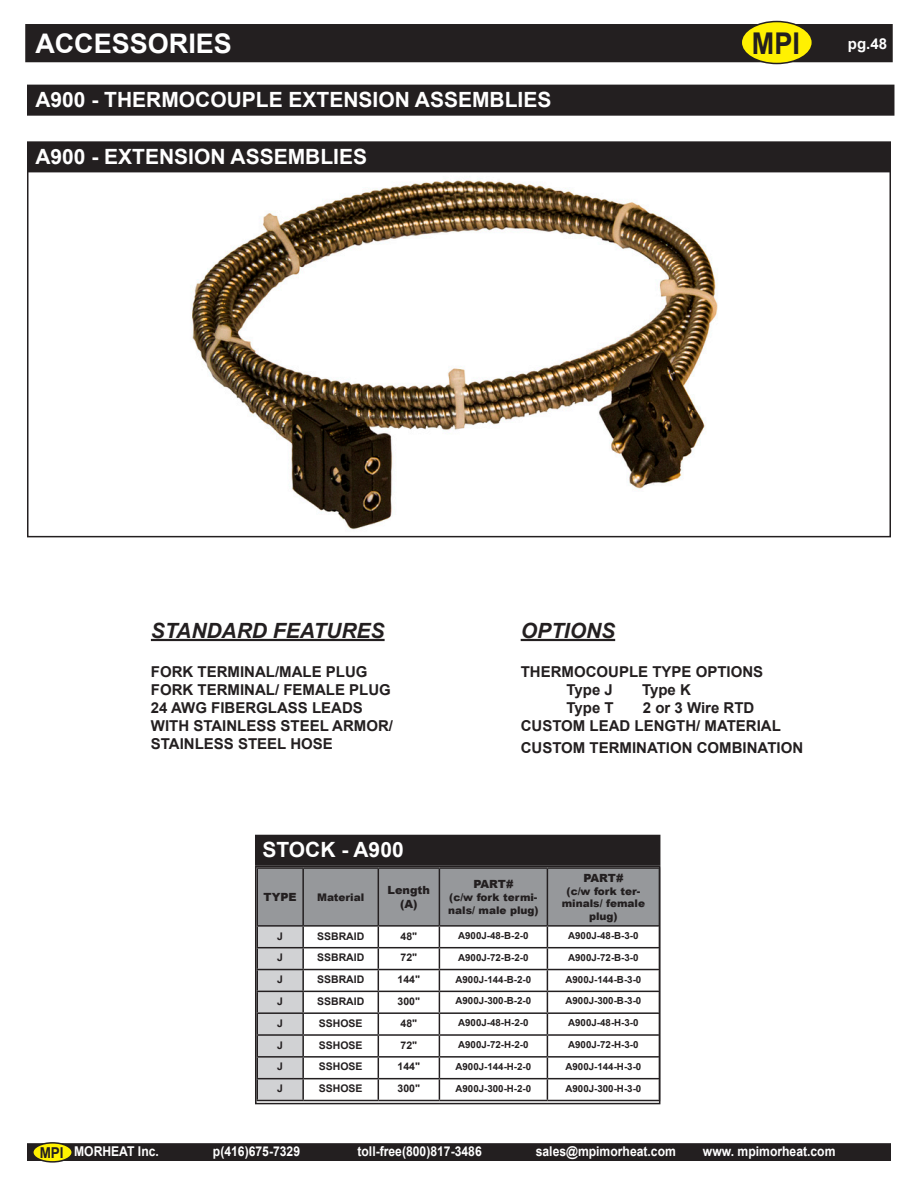
<style>
.page{position:relative;width:918px;height:1188px;background:#fff}
.page>*{position:absolute;margin:0;border:0;box-sizing:border-box;transform-origin:0 0}
.t1{font:700 30px "Arial";color:#231f20;scale:.9 1}
.t2{font:700 27px "Arial";color:#fff}
.t3{font:700 21px "Arial";color:#fff}
.t4{font:italic 700 21px "Arial";color:#231f20}
.t5{font:700 15px/18px "Arial";color:#231f20}
.t6{font:700 15px "Arial";color:#fff}
.t7{font:700 13.5px "Arial";color:#fff;scale:.9 1}
.t8{font:900 11.25px/13.5px "Arial";color:#231f20;text-align:center}
.t9{font:700 10.5px "Arial";color:#231f20}
.t10{font:900 10.5px/12.6px "Arial";color:#231f20}
.t11{font:700 9.75px "Arial";color:#231f20}
.s1{font-size:15px;color:#231f20}
</style>
<div class="page">
<div style="left:28px;top:27px;width:862px;height:32px;background:#231f20"></div>
<div style="left:25px;top:24px;width:868px;height:38px;border:6px solid #231f20"></div>
<div style="left:741px;top:22px;width:71px;height:42px;background:#fff101;border-radius:50%"></div>
<div style="left:741px;top:21px;width:72px;height:43px;border:2px solid #231f20;border-radius:50%"></div>
<div style="left:30px;top:1146px;width:858px;height:12px;background:#231f20"></div>
<div style="left:27px;top:1143px;width:864px;height:18px;border:6px solid #231f20"></div>
<div style="left:33px;top:1143px;width:39px;height:19px;background:#fff101;border-radius:50%"></div>
<div style="left:32px;top:1142px;width:41px;height:21px;border:2px solid #231f20;border-radius:50%"></div>
<img style="left:123px;top:172px;width:672px;height:358px">
<div style="left:30px;top:88px;width:861px;height:25px;background:#231f20"></div>
<div style="left:27px;top:85px;width:867px;height:31px;border:6px solid #231f20"></div>
<hr style="left:151px;top:639px;width:234px;height:2px;background:#231f20">
<hr style="left:521px;top:639px;width:94px;height:2px;background:#231f20">
<svg style="left:258px;top:869px;width:399px;height:231px"></svg>
<hr style="left:256px;top:1100px;width:47px;height:1px;background:#231f20">
<hr style="left:303px;top:1100px;width:75px;height:1px;background:#231f20">
<hr style="left:378px;top:1100px;width:61px;height:1px;background:#231f20">
<hr style="left:439px;top:1100px;width:108px;height:1px;background:#231f20">
<hr style="left:547px;top:1100px;width:113px;height:1px;background:#231f20">
<hr style="left:439px;top:869px;width:1px;height:56px;background:#231f20">
<hr style="left:547px;top:869px;width:1px;height:56px;background:#231f20">
<hr style="left:256px;top:925px;width:47px;height:2px;background:#231f20">
<hr style="left:303px;top:925px;width:75px;height:2px;background:#231f20">
<hr style="left:378px;top:925px;width:61px;height:2px;background:#231f20">
<hr style="left:439px;top:925px;width:108px;height:2px;background:#231f20">
<hr style="left:547px;top:925px;width:113px;height:2px;background:#231f20">
<div style="left:255px;top:866px;width:405px;height:238px;border:2px solid #231f20"></div>
<div style="left:258px;top:838px;width:399px;height:25px;background:#231f20"></div>
<div style="left:255px;top:835px;width:405px;height:31px;border:6px solid #231f20"></div>
<div style="left:30px;top:144px;width:858px;height:25px;background:#231f20"></div>
<div style="left:27px;top:141px;width:864px;height:31px;border:6px solid #231f20"></div>
<div style="left:27px;top:142px;width:864px;height:395px;border:2px solid #231f20"></div>
<p class="t2" style="left:35px;top:24px;width:198px">ACCESSORIES</p>
<p class="t3" style="left:35px;top:85px;width:518px">A900 - THERMOCOUPLE EXTENSION ASSEMBLIES</p>
<p class="t3" style="left:35px;top:142px;width:333px">A900 - EXTENSION ASSEMBLIES</p>
<h1 class="t1" style="left:752px;top:22px;width:55px">MPI</h1>
<h3 class="t6" style="left:848px;top:33px;width:41px">pg.48</h3>
<p class="t4" style="left:151px;top:616px;width:235px">STANDARD FEATURES</p>
<p class="t5" style="left:151px;top:663px;width:218px">FORK TERMINAL/MALE PLUG</p>
<p class="t5" style="left:151px;top:681px;width:242px">FORK TERMINAL/ FEMALE PLUG</p>
<p class="t5" style="left:151px;top:699px;width:244px">24 AWG FIBERGLASS LEADS<br>WITH STAINLESS STEEL ARMOR/<br>STAINLESS STEEL HOSE</p>
<p class="t4" style="left:521px;top:616px;width:96px">OPTIONS</p>
<p class="t5" style="left:521px;top:663px;width:244px">THERMOCOUPLE TYPE OPTIONS</p>
<p class="t5" style="left:567px;top:681px;width:48px">Type J</p>
<p class="t5" style="left:642px;top:681px;width:50px">Type K</p>
<p class="t5" style="left:567px;top:699px;width:49px">Type T</p>
<p class="t5" style="left:643px;top:699px;width:113px">2 or 3 Wire RTD</p>
<p class="t5" style="left:521px;top:717px;width:262px">CUSTOM LEAD LENGTH/ MATERIAL</p>
<p class="t5" style="left:521px;top:739px;width:284px">CUSTOM TERMINATION COMBINATION</p>
<p class="t3" style="left:262px;top:835px;width:143px">STOCK - A900</p>
<p class="t8" style="left:264px;top:890px;width:35px">TYPE</p>
<p class="t10" style="left:317px;top:890px;width:49px">Material</p>
<p class="t8" style="left:388px;top:883px;width:44px">Length (A)</p>
<p class="t8" style="left:473px;top:877px;width:42px">PART#</p>
<p class="t10" style="left:448px;top:891px;width:92px">(c/w fork termi&shy;nals/ male plug)</p>
<p class="t8" style="left:583px;top:871px;width:42px">PART#</p>
<p class="t10" style="left:562px;top:884px;width:85px;text-align:center">(c/w fork ter&shy;minals/ female plug)</p>
<p class="t9" style="left:277px;top:928px;width:7px">J</p>
<p class="t9" style="left:317px;top:928px;width:49px">SSBRAID</p>
<p class="t9" style="left:401px;top:928px;width:18px">48"</p>
<p class="t11" style="left:458px;top:929px;width:72px">A900J-48-B-2-0</p>
<p class="t11" style="left:568px;top:929px;width:72px">A900J-48-B-3-0</p>
<p class="t9" style="left:277px;top:950px;width:7px">J</p>
<p class="t9" style="left:317px;top:950px;width:49px">SSBRAID</p>
<p class="t9" style="left:401px;top:950px;width:18px">72"</p>
<p class="t11" style="left:458px;top:951px;width:72px">A900J-72-B-2-0</p>
<p class="t11" style="left:568px;top:951px;width:72px">A900J-72-B-3-0</p>
<p class="t9" style="left:277px;top:972px;width:7px">J</p>
<p class="t9" style="left:317px;top:972px;width:49px">SSBRAID</p>
<p class="t9" style="left:398px;top:972px;width:24px">144"</p>
<p class="t11" style="left:455px;top:972px;width:77px">A900J-144-B-2-0</p>
<p class="t11" style="left:565px;top:972px;width:77px">A900J-144-B-3-0</p>
<p class="t9" style="left:277px;top:994px;width:7px">J</p>
<p class="t9" style="left:317px;top:994px;width:49px">SSBRAID</p>
<p class="t9" style="left:398px;top:994px;width:24px">300"</p>
<p class="t11" style="left:455px;top:994px;width:77px">A900J-300-B-2-0</p>
<p class="t11" style="left:565px;top:994px;width:77px">A900J-300-B-3-0</p>
<p class="t9" style="left:277px;top:1016px;width:7px">J</p>
<p class="t9" style="left:319px;top:1016px;width:45px">SSHOSE</p>
<p class="t9" style="left:401px;top:1016px;width:18px">48"</p>
<p class="t11" style="left:458px;top:1016px;width:72px">A900J-48-H-2-0</p>
<p class="t11" style="left:568px;top:1016px;width:72px">A900J-48-H-3-0</p>
<p class="t9" style="left:277px;top:1038px;width:7px">J</p>
<p class="t9" style="left:319px;top:1038px;width:45px">SSHOSE</p>
<p class="t9" style="left:401px;top:1038px;width:18px">72"</p>
<p class="t11" style="left:458px;top:1038px;width:72px">A900J-72-H-2-0</p>
<p class="t11" style="left:568px;top:1038px;width:72px">A900J-72-H-3-0</p>
<p class="t9" style="left:277px;top:1059px;width:7px">J</p>
<p class="t9" style="left:319px;top:1059px;width:45px">SSHOSE</p>
<p class="t9" style="left:398px;top:1059px;width:24px">144"</p>
<p class="t11" style="left:455px;top:1060px;width:77px">A900J-144-H-2-0</p>
<p class="t11" style="left:565px;top:1060px;width:77px">A900J-144-H-3-0</p>
<p class="t9" style="left:277px;top:1081px;width:7px">J</p>
<p class="t9" style="left:319px;top:1081px;width:45px">SSHOSE</p>
<p class="t9" style="left:398px;top:1081px;width:24px">300"</p>
<p class="t11" style="left:455px;top:1081px;width:77px">A900J-300-H-2-0</p>
<p class="t11" style="left:565px;top:1081px;width:77px">A900J-300-H-3-0</p>
<h3 class="t7" style="left:40px;top:1142px;width:134px"><span class="s1">MPI</span> MORHEAT Inc.</h3>
<h3 class="t7" style="left:213px;top:1142px;width:98px">p(416)675-7329</h3>
<h3 class="t7" style="left:358px;top:1142px;width:140px">toll-free(800)817-3486</h3>
<h3 class="t7" style="left:536px;top:1142px;width:157px">sales@mpimorheat.com</h3>
<h3 class="t7" style="left:703px;top:1142px;width:149px">www. mpimorheat.com</h3>
</div>
